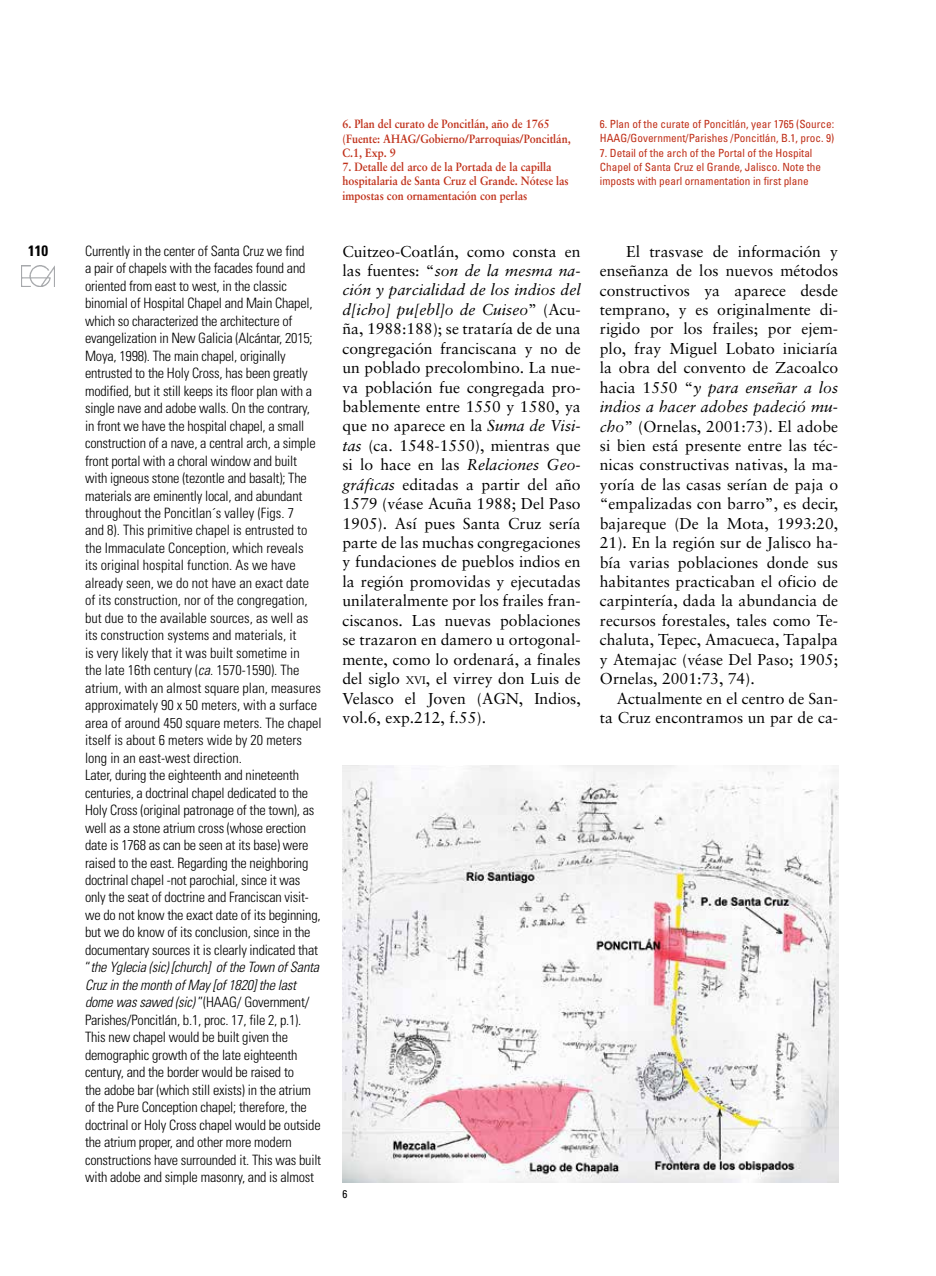
<style>
.page{position:relative;width:936px;height:1276px;background:#fff}
.page>*{position:absolute;margin:0;border:0;box-sizing:border-box;transform-origin:0 0}
.t1{font:15.75px/19.5px "Sabon";color:#000;text-align:justify}
.t2{font:700 condensed 15px "Univers";color:#000}
.t3{font:300 condensed 14.25px/17.4px "Univers";letter-spacing:-.015em;color:#000}
.t4{font:700 12px/14.2px "Sabon";color:#c03019;scale:.9 1}
.t5{font:condensed 11.25px/14.2px "Univers";color:#c03019}
.t6{font:condensed 11.25px "Univers";color:#000}
.s1{font-style:italic}
.s2{font-size:10.95px}
</style>
<div class="page">
<img style="left:22px;top:265px;width:33px;height:21px">
<img style="left:342px;top:765px;width:496px;height:417px">
<p class="t2" style="left:28px;top:242px;width:21px">110</p>
<p class="t4" style="left:342px;top:117px;width:232px">6. Plan del curato de Poncitlán, año de 1765 (Fuente: AHAG</p>
<p class="t4" style="left:416px;top:131px;width:173px">/Gobierno/Parroquias/Poncitlán,</p>
<p class="t4" style="left:342px;top:145px;width:61px">C.1, Exp. 9</p>
<p class="t4" style="left:342px;top:159px;width:253px">7. Detalle del arco de la Portada de la capilla hospitalaria de Santa Cruz el Grande. Nótese las impostas con ornamentación con perlas</p>
<p class="t5" style="left:600px;top:117px;width:236px">6. Plan of the curate of Poncitlán, year 1765 (Source:<br>HAAG/Government/Parishes /Poncitlán, B.1, proc. 9)</p>
<p class="t5" style="left:600px;top:145px;width:223px">7. Detail of the arch of the Portal of the Hospital<br>Chapel of Santa Cruz el Grande, Jalisco. Note the imposts with pearl ornamentation in first plane</p>
<p class="t1" style="left:342px;top:241px;width:240px">Cuitzeo-Coatlán, como consta en las fuentes: “<span class="s1">son de la mesma na&shy;ción y parcialidad de los indios del d[icho] pu[ebl]o de Cuiseo</span>” (Acu&shy;ña, 1988:188); se trataría de de una congregación franciscana y no de un poblado precolombino. La nue&shy;va población fue congregada pro&shy;bablemente entre 1550 y 1580, ya que no aparece en la <span class="s1">Suma de Visi&shy;tas</span> (ca. 1548-1550), mientras que si lo hace en las <span class="s1">Relaciones Geo&shy;gráficas</span> editadas a partir del año 1579 (véase Acuña 1988; Del Paso 1905). Así pues Santa Cruz sería parte de las muchas congregaciones y fundaciones de pueblos indios en la región promovidas y ejecutadas unilateralmente por los frailes fran&shy;ciscanos. Las nuevas poblaciones se trazaron en damero u ortogonal&shy;mente, como lo ordenará, a finales del siglo <span class="s2">xvi</span>, el virrey don Luis de Velasco el Joven (AGN, Indios, vol.6, exp.212, f.55).</p>
<p class="t3" style="left:85px;top:242px;width:238px">Currently in the center of Santa Cruz we find<br>a pair of chapels with the facades found and oriented from east to west, in the classic binomial of Hospital Chapel and Main Chapel, which so characterized the architecture of evangelization in New Galicia (Alcántar, 2015; Moya, 1998). The main chapel, originally entrusted to the Holy Cross, has been greatly modified, but it still keeps its floor plan with a single nave and adobe walls. On the contrary, in front we have the hospital chapel, a small construction of a nave, a central arch, a simple front portal with a choral window and built with igneous stone (tezontle and basalt); The materials are eminently local, and abundant throughout the Poncitlan´s valley (Figs. 7<br>and 8). This primitive chapel is entrusted to the Immaculate Conception, which reveals<br>its original hospital function. As we have already seen, we do not have an exact date of its construction, nor of the congregation, but due to the available sources, as well as its construction systems and materials, it<br>is very likely that it was built sometime in<br>the late 16th century (<span class="s1">ca</span>. 1570-1590). The atrium, with an almost square plan, measures approximately 90 x 50 meters, with a surface area of around 450 square meters. The chapel itself is about 6 meters wide by 20 meters long in an east-west direction.<br>Later, during the eighteenth and nineteenth centuries, a doctrinal chapel dedicated to the Holy Cross (original patronage of the town), as well as a stone atrium cross (whose erection date is 1768 as can be seen at its base) were raised to the east. Regarding the neighboring doctrinal chapel -not parochial, since it was only the seat of doctrine and Franciscan visit&shy;we do not know the exact date of its beginning, but we do know of its conclusion, since in the documentary sources it is clearly indicated that “<span class="s1">the Yglecia (sic) [church] of the Town of Santa Cruz in the month of May [of 1820] the last dome was sawed (sic)</span> ”(HAAG/ Government/ Parishes/Poncitlán, b.1, proc. 17, file 2, p.1).<br>This new chapel would be built given the demographic growth of the late eighteenth century, and the border would be raised to<br>the adobe bar (which still exists) in the atrium of the Pure Conception chapel; therefore, the doctrinal or Holy Cross chapel would be outside the atrium proper, and other more modern constructions have surrounded it. This was built with adobe and simple masonry, and is almost</p>
<p class="t1" style="left:600px;top:241px;width:240px;text-indent:26px">El trasvase de información y enseñanza de los nuevos métodos constructivos ya aparece desde temprano, y es originalmente di&shy;rigido por los frailes; por ejem&shy;plo, fray Miguel Lobato iniciaría la obra del convento de Zacoalco hacia 1550 “<span class="s1">y para enseñar a los indios a hacer adobes padeció mu&shy;cho</span>” (Ornelas, 2001:73). El adobe si bien está presente entre las téc&shy;nicas constructivas nativas, la ma&shy;yoría de las casas serían de paja o “empalizadas con barro”, es decir, bajareque (De la Mota, 1993:20, 21). En la región sur de Jalisco ha&shy;bía varias poblaciones donde sus habitantes practicaban el oficio de carpintería, dada la abundancia de recursos forestales, tales como Te&shy;chaluta, Tepec, Amacueca, Tapalpa y Atemajac (véase Del Paso; 1905; Ornelas, 2001:73, 74).</p>
<p class="t1" style="left:600px;top:688px;width:240px;text-align:right">Actualmente en el centro de San&shy;ta Cruz encontramos un par de ca-</p>
<p class="t6" style="left:342px;top:1187px;width:6px">6</p>
</div>
